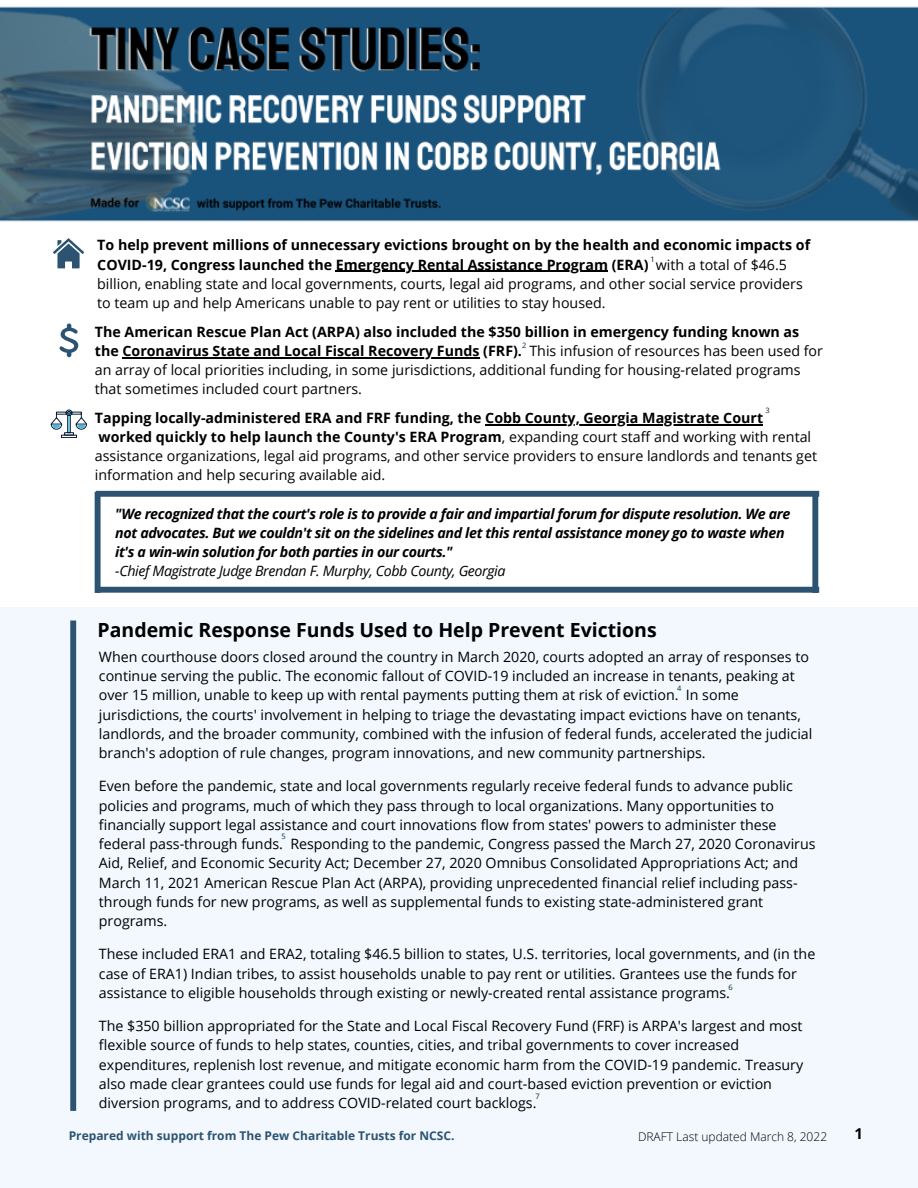
<style>
.page{position:relative;width:918px;height:1188px;background:#fff}
.page>*{position:absolute;margin:0;border:0;box-sizing:border-box;transform-origin:0 0}
.t1{font:700 19.5px "Open Sans";color:#000}
.t2{font:700 15px "Open Sans";color:#000}
.t3{font:14.25px/19.2px "Open Sans";color:#000}
.t4{font:italic 700 14.25px/19.2px "Open Sans";letter-spacing:-.025em;color:#000}
.t5{font:italic 14.25px "Open Sans";letter-spacing:-.025em;color:#000}
.t6{font:700 12px "Open Sans";color:#2c5371}
.t7{font:300 12px "Open Sans";color:#000}
.t8{font:7.5px "Open Sans";color:#002f42}
.t9{font:7.5px "Open Sans";color:#000}
.s1{font-weight:700}
</style>
<div class="page">
<div style="left:61px;top:435px;width:16px;height:3px;border:1px solid #061a33"></div>
<svg style="left:51px;top:410px;width:36px;height:25px"></svg>
<hr style="left:485px;top:424px;width:278px;height:1px;background:#000">
<div style="left:0;top:607px;width:918px;height:581px;background:#f2f8fd"></div>
<svg style="left:95px;top:491px;width:724px;height:102px"></svg>
<svg style="left:70px;top:621px;width:6px;height:490px"></svg>
<img style="left:0;top:6px;width:918px;height:216px">
<svg style="left:53px;top:238px;width:31px;height:30px"></svg>
<hr style="left:336px;top:271px;width:272px;height:1px;background:#000">
<svg style="left:60px;top:324px;width:18px;height:33px"></svg>
<hr style="left:122px;top:357px;width:358px;height:1px;background:#000">
<p class="t3" style="left:97px;top:235px;width:714px"><span class="s1">To help prevent millions of unnecessary evictions brought on by the health and economic impacts of COVID-19, Congress launched the Emergency Rental Assistance Program (ERA)</span> with a total of $46.5 billion, enabling state and local governments, courts, legal aid programs, and other social service providers to team up and help Americans unable to pay rent or utilities to stay housed.</p>
<p class="t9" style="left:650px;top:254px;width:6px">1</p>
<p class="t3" style="left:95px;top:322px;width:730px"><span class="s1">The American Rescue Plan Act (ARPA) also included the $350 billion in emergency funding known as the Coronavirus State and Local Fiscal Recovery Funds (FRF).</span> This infusion of resources has been used for an array of local priorities including, in some jurisdictions, additional funding for housing-related programs that sometimes included court partners.</p>
<p class="t8" style="left:522px;top:340px;width:6px">2</p>
<p class="t8" style="left:765px;top:405px;width:6px">3</p>
<p class="t3" style="left:95px;top:408px;width:724px"><span class="s1">Tapping locally-administered ERA and FRF funding, the Cobb County, Georgia Magistrate Court worked quickly to help launch the County's ERA Program</span>, expanding court staff and working with rental assistance organizations, legal aid programs, and other service providers to ensure landlords and tenants get information and help securing available aid.</p>
<p class="t4" style="left:115px;top:503px;width:677px">"We recognized that the court's role is to provide a fair and impartial forum for dispute resolution. We are not advocates. But we couldn't sit on the sidelines and let this rental assistance money go to waste when it's a win-win solution for both parties in our courts."</p>
<p class="t5" style="left:115px;top:561px;width:392px">-Chief Magistrate Judge Brendan F. Murphy, Cobb County, Georgia</p>
<p class="t1" style="left:98px;top:616px;width:561px">Pandemic Response Funds Used to Help Prevent Evictions</p>
<p class="t3" style="left:99px;top:647px;width:715px">When courthouse doors closed around the country in March 2020, courts adopted an array of responses to continue serving the public. The economic fallout of COVID-19 included an increase in tenants, peaking at over 15 million, unable to keep up with rental payments putting them at risk of eviction. In some jurisdictions, the courts' involvement in helping to triage the devastating impact evictions have on tenants, landlords, and the broader community, combined with the infusion of federal funds, accelerated the judicial branch's adoption of rule changes, program innovations, and new community partnerships.</p>
<p class="t3" style="left:99px;top:776px;width:718px">Even before the pandemic, state and local governments regularly receive federal funds to advance public policies and programs, much of which they pass through to local organizations. Many opportunities to financially support legal assistance and court innovations flow from states' powers to administer these federal pass-through funds. Responding to the pandemic, Congress passed the March 27, 2020 Coronavirus Aid, Relief, and Economic Security Act; December 27, 2020 Omnibus Consolidated Appropriations Act; and March 11, 2021 American Rescue Plan Act (ARPA), providing unprecedented financial relief including pass&shy;through funds for new programs, as well as supplemental funds to existing state-administered grant programs.</p>
<p class="t3" style="left:99px;top:944px;width:718px">These included ERA1 and ERA2, totaling $46.5 billion to states, U.S. territories, local governments, and (in the case of ERA1) Indian tribes, to assist households unable to pay rent or utilities. Grantees use the funds for assistance to eligible households through existing or newly-created rental assistance programs.</p>
<p class="t3" style="left:99px;top:1016px;width:706px">The $350 billion appropriated for the State and Local Fiscal Recovery Fund (FRF) is ARPA's largest and most flexible source of funds to help states, counties, cities, and tribal governments to cover increased expenditures, replenish lost revenue, and mitigate economic harm from the COVID-19 pandemic. Treasury also made clear grantees could use funds for legal aid and court-based eviction prevention or eviction diversion programs, and to address COVID-related court backlogs.</p>
<p class="t6" style="left:69px;top:1127px;width:387px">Prepared with support from The Pew Charitable Trusts for NCSC.</p>
<p class="t7" style="left:638px;top:1128px;width:191px">DRAFT Last updated March 8, 2022</p>
<p class="t2" style="left:854px;top:1123px;width:10px">1</p>
<p class="t8" style="left:677px;top:683px;width:6px">4</p>
<p class="t8" style="left:281px;top:831px;width:6px">5</p>
<p class="t8" style="left:728px;top:982px;width:6px">6</p>
<p class="t8" style="left:535px;top:1091px;width:6px">7</p>
</div>
